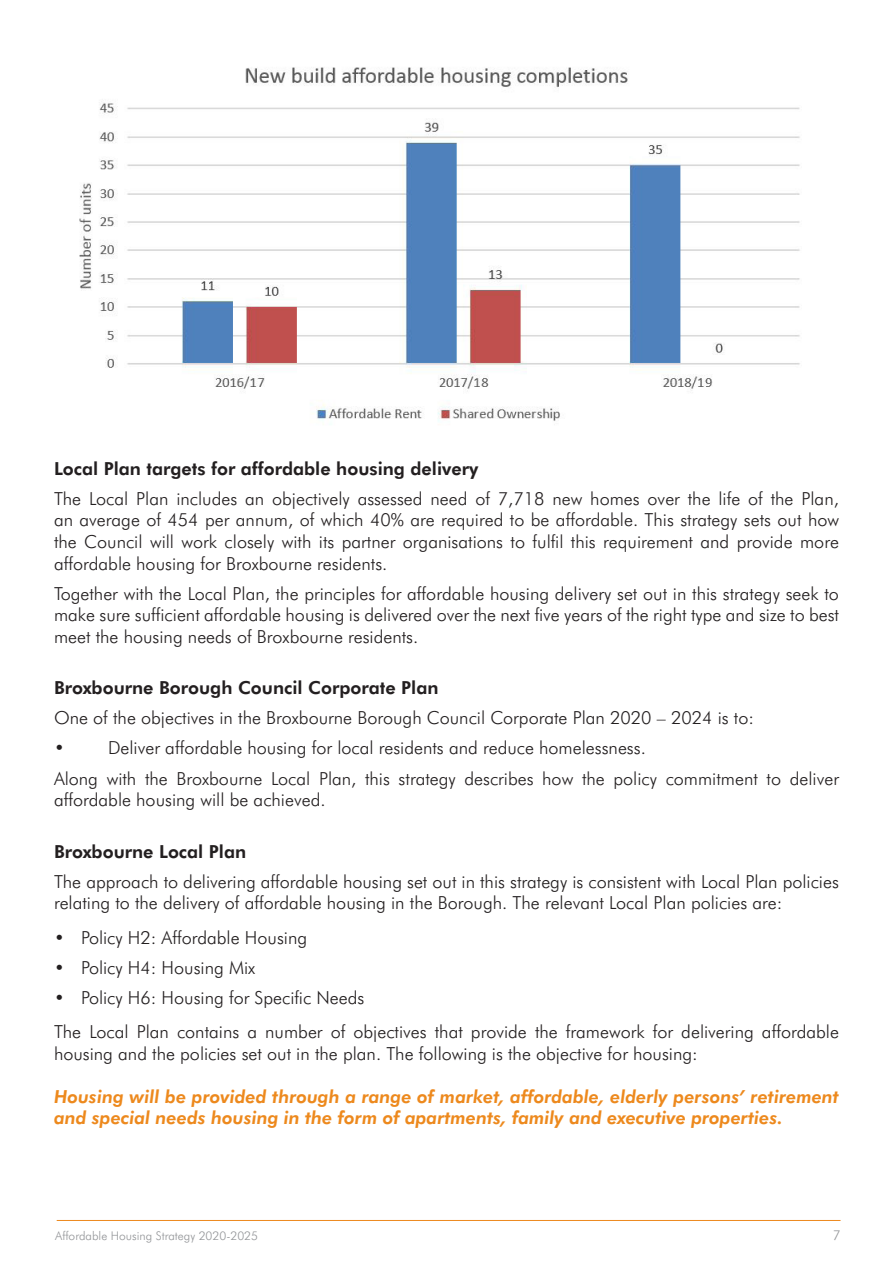
<style>
.page{position:relative;width:893px;height:1263px;background:#fff}
.page>*{position:absolute;margin:0;border:0;box-sizing:border-box;transform-origin:0 0}
.t1{font:300 18px/21.6px "Futura BT";color:#231f20}
.t2{font:italic 700 18px/21.6px "Futura BT";color:#ed891d}
.t3{font:700 18px "Futura BT";color:#231f20}
.t4{font:300 13.5px "Futura BT";color:#939598}
.t5{font:300 12px "Futura BT";color:#939598}
</style>
<div class="page">
<hr style="left:57px;top:1220px;width:783px;height:1px;background:#ed891d">
<img style="left:79px;top:67px;width:721px;height:355px">
<p class="t3" style="left:54px;top:456px;width:426px">Local Plan targets for affordable housing delivery</p>
<p class="t1" style="left:54px;top:487px;width:787px;text-align:justify">The Local Plan includes an objectively assessed need of 7,718 new homes over the life of the Plan, an average of 454 per annum, of which 40% are required to be affordable. This strategy sets out how the Council will work closely with its partner organisations to fulfil this requirement and provide more affordable housing for Broxbourne residents.</p>
<p class="t1" style="left:54px;top:582px;width:787px;text-align:justify">Together with the Local Plan, the principles for affordable housing delivery set out in this strategy seek to make sure sufficient affordable housing is delivered over the next five years of the right type and size to best meet the housing needs of Broxbourne residents.</p>
<p class="t3" style="left:54px;top:675px;width:386px">Broxbourne Borough Council Corporate Plan</p>
<p class="t1" style="left:54px;top:706px;width:701px">One of the objectives in the Broxbourne Borough Council Corporate Plan 2020 – 2024 is to:</p>
<p class="t1" style="left:54px;top:737px;width:12px">•</p>
<p class="t1" style="left:108px;top:737px;width:539px">Deliver affordable housing for local residents and reduce homelessness.</p>
<p class="t1" style="left:54px;top:767px;width:786px">Along with the Broxbourne Local Plan, this strategy describes how the policy commitment to deliver affordable housing will be achieved.</p>
<p class="t3" style="left:54px;top:838px;width:194px">Broxbourne Local Plan</p>
<p class="t1" style="left:54px;top:870px;width:786px">The approach to delivering affordable housing set out in this strategy is consistent with Local Plan policies relating to the delivery of affordable housing in the Borough. The relevant Local Plan policies are:</p>
<p class="t1" style="left:54px;top:926px;width:255px">• Policy H2: Affordable Housing</p>
<p class="t1" style="left:54px;top:956px;width:203px">• Policy H4: Housing Mix</p>
<p class="t1" style="left:54px;top:986px;width:312px">• Policy H6: Housing for Specific Needs</p>
<p class="t1" style="left:54px;top:1020px;width:786px">The Local Plan contains a number of objectives that provide the framework for delivering affordable housing and the policies set out in the plan. The following is the objective for housing:</p>
<p class="t2" style="left:54px;top:1084px;width:786px">Housing will be provided through a range of market, affordable, elderly persons’ retirement and special needs housing in the form of apartments, family and executive properties.</p>
<p class="t5" style="left:55px;top:1227px;width:204px">Affordable Housing Strategy 2020-2025</p>
<p class="t4" style="left:833px;top:1226px;width:9px">7</p>
</div>
